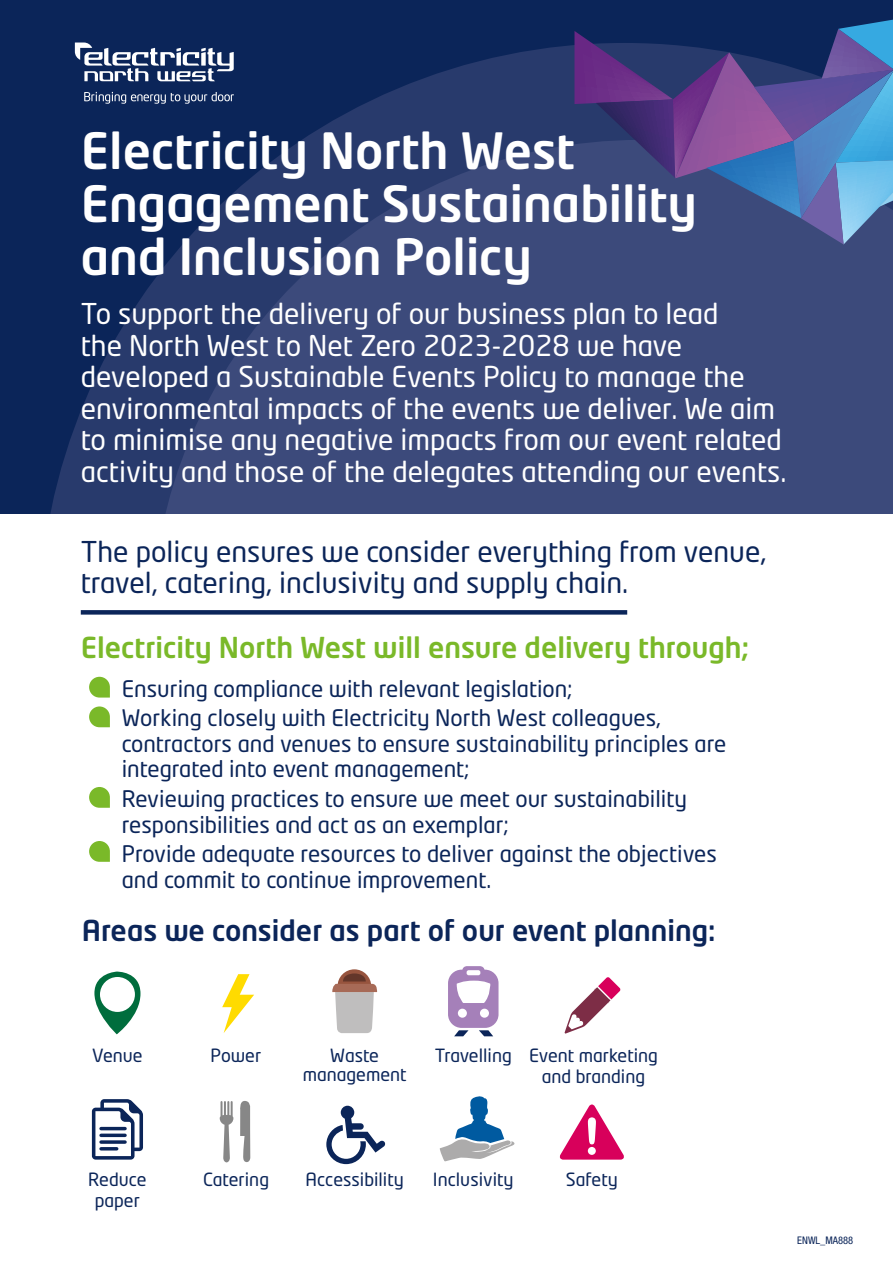
<style>
.page{position:relative;width:893px;height:1263px;background:#fff}
.page>*{position:absolute;margin:0;border:0;box-sizing:border-box;transform-origin:0 0}
.t1{font:500 49.35px/52.8px "Neo Tech Std";color:#fff}
.t2{font:500 28.5px "Neo Tech Std";color:#7ab929}
.t3{font:500 28.5px "Neo Tech Std";color:#0b2559}
.t4{font:28.35px/31.5px "Neo Tech Std";color:#fff}
.t5{font:28.35px/31.5px "Neo Tech Std";color:#0b2559}
.t6{font:22.5px/25.5px "Neo Tech Std";color:#0b2559}
.t7{font:18px/21px "Neo Tech Std";color:#0b2559;text-align:center}
.t8{font:condensed 10.5px "Helvetica Neue";color:#0b2559}
</style>
<div class="page">
<div style="left:0;top:0;width:893px;height:795px;background:#0b2559"></div>
<svg style="left:50px;top:43px;width:524px;height:471px"></svg>
<svg style="left:152px;top:140px;width:741px;height:374px;background:#364577"></svg>
<div style="left:0;top:514px;width:893px;height:749px;background:#fff"></div>
<svg style="left:574px;top:20px;width:319px;height:224px;background:#48538f"></svg>
<svg style="left:75px;top:43px;width:159px;height:38px"></svg>
<svg style="left:84px;top:92px;width:150px;height:12px"></svg>
<div style="left:89px;top:677px;width:21px;height:20px;background:#7ab929;border-radius:10px"></div>
<div style="left:89px;top:706px;width:21px;height:21px;background:#7ab929;border-radius:10px"></div>
<div style="left:89px;top:787px;width:21px;height:21px;background:#7ab929;border-radius:10px"></div>
<div style="left:89px;top:841px;width:21px;height:21px;background:#7ab929;border-radius:10px"></div>
<div style="left:81px;top:610px;width:546px;height:5px;background:#0b2559"></div>
<svg style="left:94px;top:971px;width:46px;height:63px"></svg>
<div style="left:100px;top:977px;width:35px;height:35px;background:#fff;border-radius:50%"></div>
<svg style="left:222px;top:974px;width:32px;height:59px"></svg>
<svg style="left:332px;top:969px;width:46px;height:64px"></svg>
<svg style="left:564px;top:977px;width:56px;height:57px"></svg>
<svg style="left:92px;top:1099px;width:51px;height:60px"></svg>
<hr style="left:101px;top:1127px;width:24px;height:3px;background:#0b2559">
<svg style="left:101px;top:1133px;width:24px;height:4px"></svg>
<svg style="left:101px;top:1140px;width:24px;height:4px"></svg>
<hr style="left:101px;top:1147px;width:16px;height:3px;background:#0b2559">
<svg style="left:240px;top:1101px;width:10px;height:62px"></svg>
<svg style="left:220px;top:1101px;width:13px;height:61px"></svg>
<svg style="left:326px;top:1106px;width:60px;height:58px"></svg>
<svg style="left:440px;top:1096px;width:75px;height:66px"></svg>
<svg style="left:560px;top:1104px;width:64px;height:55px"></svg>
<div style="left:588px;top:1147px;width:8px;height:8px;background:#fff;border-radius:50%"></div>
<div style="left:448px;top:970px;width:50px;height:58px;background:#a580b9;border-radius:14px"></div>
<svg style="left:462px;top:966px;width:22px;height:8px"></svg>
<div style="left:467px;top:970px;width:13px;height:5px;background:#fff;border-radius:2px"></div>
<svg style="left:457px;top:981px;width:34px;height:22px"></svg>
<div style="left:458px;top:1009px;width:9px;height:9px;background:#fff;border-radius:50%"></div>
<div style="left:480px;top:1009px;width:9px;height:9px;background:#fff;border-radius:50%"></div>
<svg style="left:454px;top:1030px;width:14px;height:6px"></svg>
<svg style="left:479px;top:1030px;width:14px;height:6px"></svg>
<h1 class="t1" style="left:81px;top:123px;width:618px">Electricity North West<br>Engagement Sustainability and Inclusion Policy</h1>
<p class="t4" style="left:81px;top:297px;width:707px">To support the delivery of our business plan to lead<br>the North West to Net Zero 2023-2028 we have developed a Sustainable Events Policy to manage the environmental impacts of the events we deliver. We aim to minimise any negative impacts from our event related activity and those of the delegates attending our events.</p>
<p class="t5" style="left:81px;top:535px;width:687px">The policy ensures we consider everything from venue, travel, catering, inclusivity and supply chain.</p>
<p class="t2" style="left:81px;top:629px;width:670px">Electricity North West will ensure delivery through;</p>
<p class="t6" style="left:92px;top:675px;width:482px">• Ensuring compliance with relevant legislation;</p>
<p class="t6" style="left:122px;top:705px;width:606px;text-indent:-30px">• Working closely with Electricity North West colleagues, contractors and venues to ensure sustainability principles are integrated into event management;</p>
<p class="t6" style="left:122px;top:786px;width:567px;text-indent:-30px">• Reviewing practices to ensure we meet our sustainability responsibilities and act as an exemplar;</p>
<p class="t6" style="left:122px;top:841px;width:597px;text-indent:-30px">• Provide adequate resources to deliver against the objectives and commit to continue improvement.</p>
<p class="t3" style="left:82px;top:912px;width:635px">Areas we consider as part of our event planning:</p>
<p class="t7" style="left:92px;top:1044px;width:52px">Venue</p>
<p class="t7" style="left:88px;top:1169px;width:60px">Reduce paper</p>
<p class="t7" style="left:211px;top:1044px;width:52px">Power</p>
<p class="t7" style="left:203px;top:1169px;width:68px">Catering</p>
<p class="t7" style="left:303px;top:1045px;width:106px;line-height:19.5px">Waste management</p>
<p class="t7" style="left:435px;top:1044px;width:78px">Travelling</p>
<p class="t7" style="left:529px;top:1044px;width:130px">Event marketing and branding</p>
<p class="t7" style="left:305px;top:1169px;width:100px">Accessibility</p>
<p class="t7" style="left:433px;top:1169px;width:82px">Inclusivity</p>
<p class="t7" style="left:566px;top:1169px;width:53px">Safety</p>
<p class="t8" style="left:797px;top:1234px;width:57px">ENWL_MA888</p>
</div>
